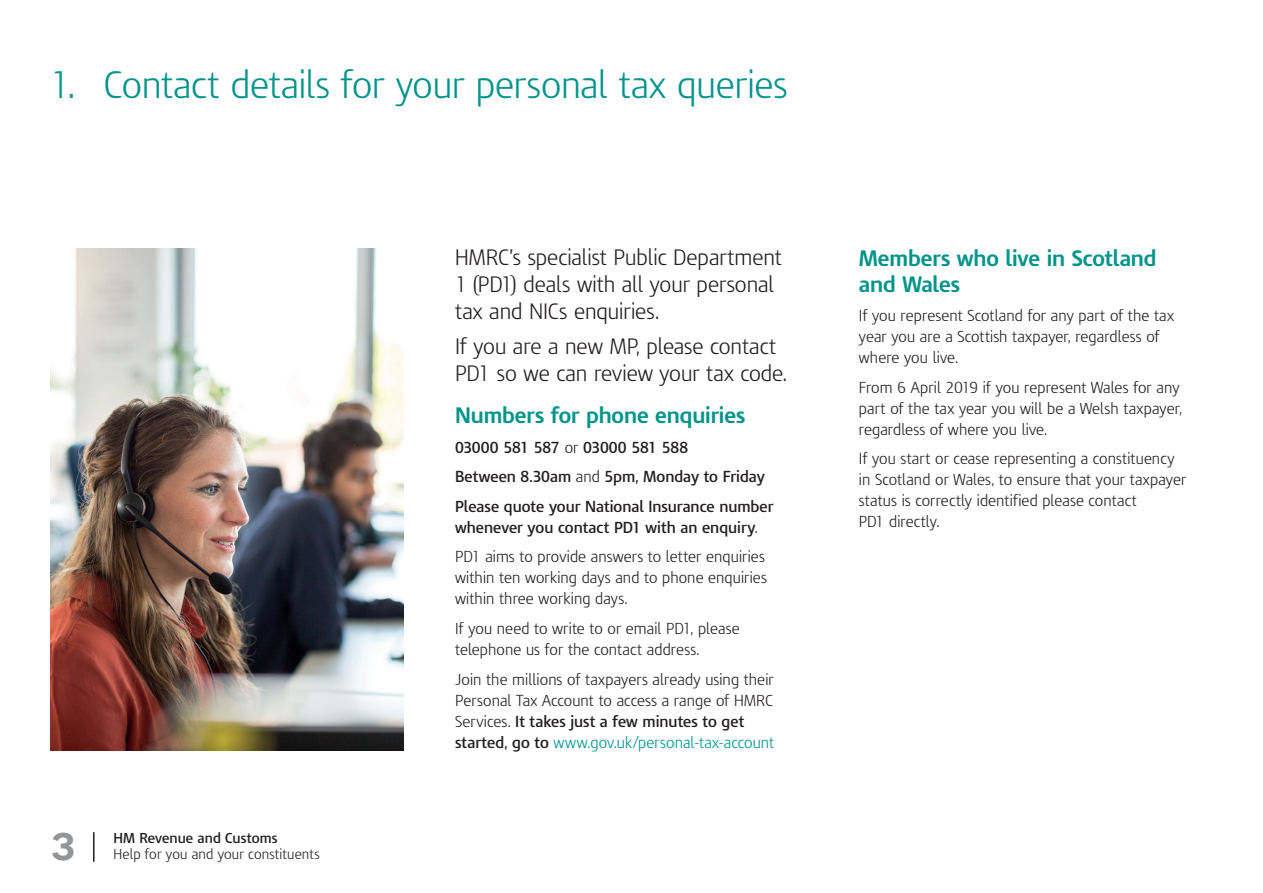
<style>
.page{position:relative;width:1263px;height:893px;background:#fff}
.page>*{position:absolute;margin:0;border:0;box-sizing:border-box;transform-origin:0 0}
.t1{font:700 39px "GDS Transport";color:#939598}
.t2{font:300 36px "HMRC Modena";letter-spacing:-.005em;color:#00948b}
.t3{font:300 21px/27px "HMRC Modena";color:#231f20}
.t4{font:700 21px/25.5px "HMRC Modena";letter-spacing:-.005em;color:#00948b}
.t5{font:300 15px/21px "HMRC Modena";letter-spacing:.005em;color:#231f20}
.t6{font:600 15px/29.5px "HMRC Modena";color:#231f20}
.t7{font:300 13.5px "HMRC Modena";letter-spacing:.01em;color:#231f20}
.t8{font:600 13.5px "HMRC Modena";letter-spacing:.005em;color:#231f20}
.s1{font-weight:300}
.s2{font-weight:600}
.s3{color:#00948b}
</style>
<div class="page">
<hr style="left:93px;top:832px;width:2px;height:30px;background:#231f20">
<img style="left:50px;top:249px;width:353px;height:501px">
<h2 class="t2" style="left:50px;top:63px;width:739px">1. Contact details for your personal tax queries</h2>
<h1 class="t1" style="left:51px;top:822px;width:26px">3</h1>
<p class="t8" style="left:114px;top:830px;width:165px">HM Revenue and Customs</p>
<p class="t7" style="left:114px;top:846px;width:208px">Help for you and your constituents</p>
<h3 class="t3" style="left:455px;top:244px;width:328px">HMRC’s specialist Public Department<br>1 (PD1) deals with all your personal tax and NICs enquiries.</h3>
<h3 class="t3" style="left:455px;top:333px;width:333px">If you are a new MP, please contact<br>PD1 so we can review your tax code.</h3>
<h3 class="t4" style="left:455px;top:403px;width:292px">Numbers for phone enquiries</h3>
<p class="t6" style="left:455px;top:433px;width:320px">03000 581 587 <span class="s1">or</span> 03000 581 588<br>Between 8.30am <span class="s1">and</span> 5pm, Monday to Friday<br>Please quote your National Insurance number</p>
<p class="t5" style="left:455px;top:513px;width:311px;line-height:29.5px"><span class="s2">whenever you contact PD1 with an enquiry</span>.<br>PD1 aims to provide answers to letter enquiries</p>
<p class="t5" style="left:455px;top:567px;width:313px">within ten working days and to phone enquiries within three working days.</p>
<p class="t5" style="left:455px;top:618px;width:286px">If you need to write to or email PD1, please telephone us for the contact address.</p>
<p class="t5" style="left:455px;top:668px;width:321px">Join the millions of taxpayers already using their Personal Tax Account to access a range of HMRC Services. <span class="s2">It takes just a few minutes to get started, go to</span> <span class="s3">www.gov.uk/personal-tax-account</span></p>
<h3 class="t4" style="left:859px;top:245px;width:299px">Members who live in Scotland and Wales</h3>
<p class="t5" style="left:859px;top:305px;width:317px">If you represent Scotland for any part of the tax year you are a Scottish taxpayer, regardless of where you live.</p>
<p class="t5" style="left:859px;top:377px;width:325px">From 6 April 2019 if you represent Wales for any part of the tax year you will be a Welsh taxpayer, regardless of where you live.</p>
<p class="t5" style="left:859px;top:448px;width:329px">If you start or cease representing a constituency in Scotland or Wales, to ensure that your taxpayer status is correctly identified please contact<br>PD1 directly.</p>
</div>
